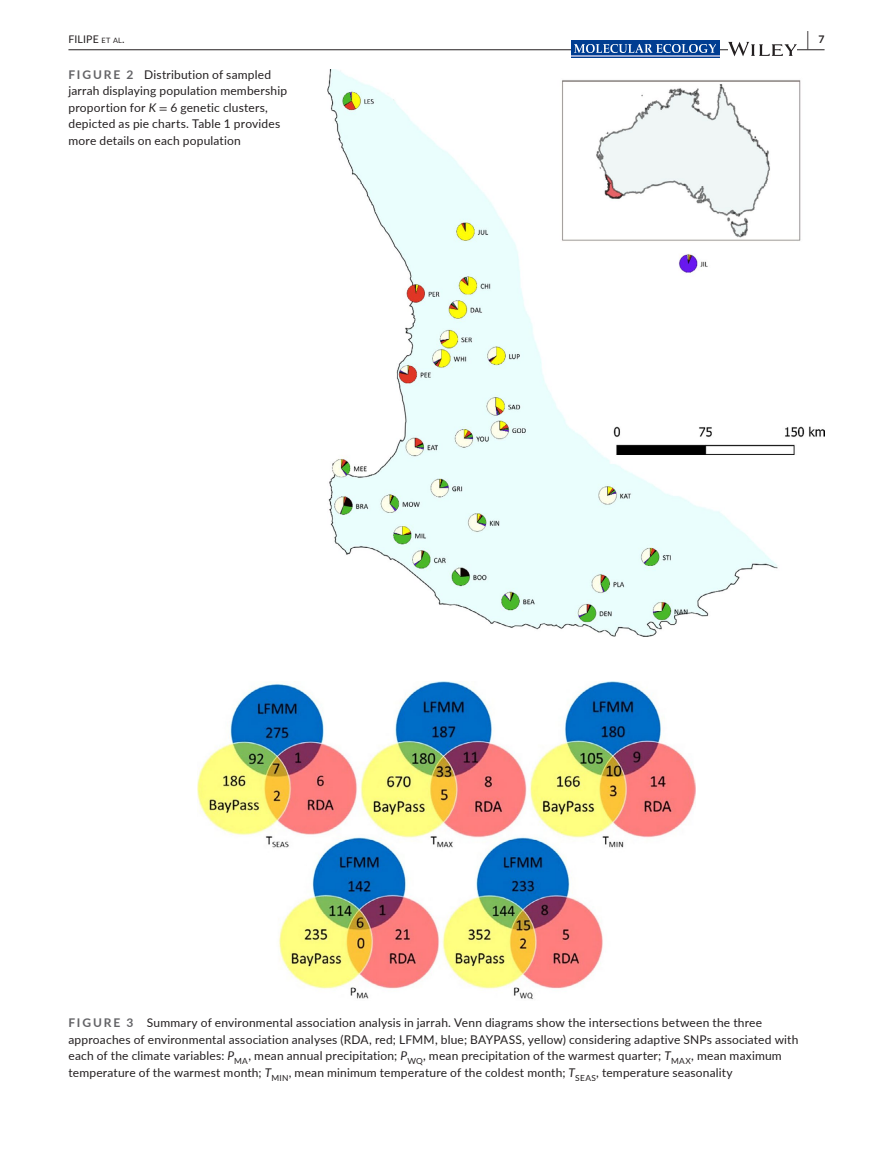
<style>
.page{position:relative;width:893px;height:1174px;background:#fff}
.page>*{position:absolute;margin:0;border:0;box-sizing:border-box;transform-origin:0 0}
.t1{font:700 19.5px "Lato";color:#231f20;scale:.43 1}
.t2{font:12px/16.5px "Lato";letter-spacing:.015em;color:#231f20}
.t3{font:10.5px "Lato";letter-spacing:.015em;color:#231f20}
.s1{font-size:7.35px}
.s2{font-weight:700;color:#636366}
.s3{font-style:italic}
.s4{font-family:"STIX"}
</style>
<div class="page">
<hr style="left:68px;top:49px;width:756px;height:1px;background:#231f20">
<div style="left:571px;top:41px;width:149px;height:17px;background:#003d91"></div>
<img style="left:575px;top:44px;width:141px;height:8px">
<hr style="left:571px;top:55px;width:149px;height:2px;background:#96a6d0">
<svg style="left:728px;top:42px;width:69px;height:14px"></svg>
<img style="left:327px;top:69px;width:497px;height:567px">
<img style="left:198px;top:681px;width:497px;height:318px">
<p class="t3" style="left:68px;top:31px;width:58px">FILIPE <span class="s1">et al</span>.</p>
<h1 class="t1" style="left:807px;top:25px;width:43px">| <sup>7</sup></h1>
<p class="t2" style="left:68px;top:66px;width:220px"><span class="s2">FIGURE 2</span> Distribution of sampled jarrah displaying population membership proportion for <span class="s3">K</span> <span class="s4">=</span> 6 genetic clusters, depicted as pie charts. Table 1 provides more details on each population</p>
<p class="t2" style="left:68px;top:1014px;width:731px"><span class="s2">FIGURE 3</span> Summary of environmental association analysis in jarrah. Venn diagrams show the intersections between the three approaches of environmental association analyses (RDA, red; LFMM, blue; BAYPASS, yellow) considering adaptive SNPs associated with each of the climate variables: <span class="s3">P</span><sub>MA</sub>, mean annual precipitation; <span class="s3">P</span><sub>WQ</sub>, mean precipitation of the warmest quarter; <span class="s3">T</span><sub>MAX</sub>, mean maximum temperature of the warmest month; <span class="s3">T</span><sub>MIN</sub>, mean minimum temperature of the coldest month; <span class="s3">T</span><sub>SEAS</sub>, temperature seasonality</p>
</div>
